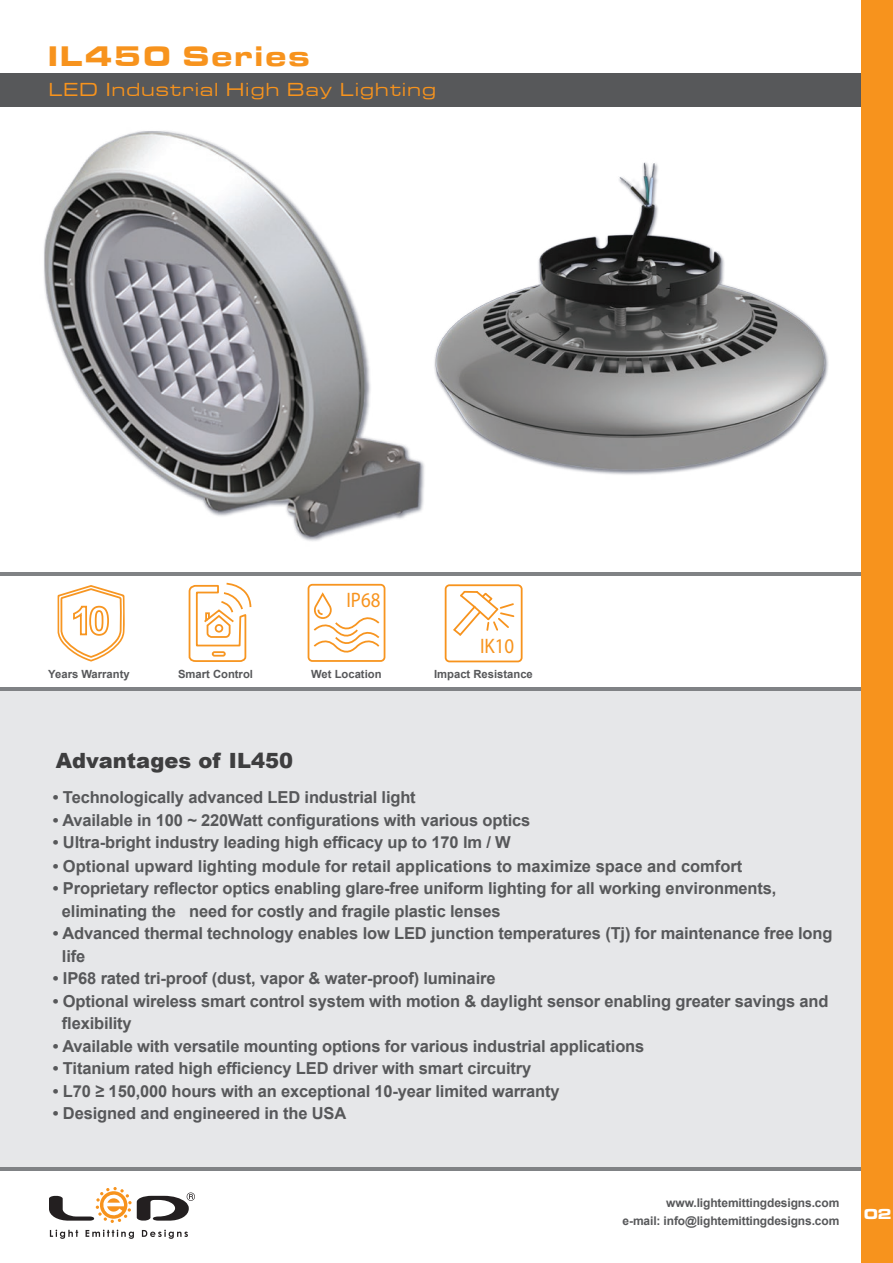
<style>
.page{position:relative;width:893px;height:1263px;background:#fff}
.page>*{position:absolute;margin:0;border:0;box-sizing:border-box;transform-origin:0 0}
.t1{font:29.25px "Microgramma D Bold Exte";letter-spacing:.1em;color:#f7931d}
.t2{font:900 21px "Arial";color:#3e3e3f}
.t3{font:21px "Myriad Pro";color:#f7931d;scale:.9 1}
.t4{font:19.5px "Microgramma D Medi Exte";letter-spacing:.1em;color:#f7931d}
.t5{font:700 16.5px/22.5px "Arial";letter-spacing:-.01em;color:#57585a}
.t6{font:15px "Microgramma D Bold Exte";color:#fff}
.t7{font:700 12px/18px "Arial";letter-spacing:-.01em;color:#57585a;text-align:right}
.t8{font:700 11.25px "Arial";color:#57585a}
</style>
<div class="page">
<div style="left:0;top:690px;width:862px;height:478px;background:#e6e7e9"></div>
<hr style="left:0;top:1168px;width:893px;height:3px;background:#808285">
<hr style="left:0;top:573px;width:893px;height:3px;background:#808285">
<hr style="left:0;top:687px;width:893px;height:3px;background:#808285">
<div style="left:0;top:73px;width:893px;height:34px;background:#57585a"></div>
<div style="left:862px;top:0;width:31px;height:1263px;background:#f7931d"></div>
<svg style="left:49px;top:1187px;width:146px;height:36px"></svg>
<svg style="left:50px;top:1229px;width:28px;height:10px"></svg>
<svg style="left:86px;top:1229px;width:48px;height:10px"></svg>
<svg style="left:142px;top:1229px;width:46px;height:10px"></svg>
<img style="left:11px;top:131px;width:435px;height:467px">
<img style="left:409px;top:158px;width:420px;height:331px">
<svg style="left:58px;top:585px;width:67px;height:77px"></svg>
<svg style="left:312px;top:590px;width:69px;height:63px"></svg>
<div style="left:308px;top:584px;width:77px;height:78px;border:2px solid #f79520;border-radius:4px"></div>
<svg style="left:453px;top:590px;width:62px;height:46px"></svg>
<div style="left:445px;top:584px;width:78px;height:78px;border:2px solid #f7931d;border-radius:4px"></div>
<svg style="left:188px;top:582px;width:64px;height:109px"></svg>
<h1 class="t1" style="left:49px;top:36px;width:262px">IL450 Series</h1>
<p class="t4" style="left:49px;top:77px;width:388px">LED Industrial High Bay Lighting</p>
<p class="t3" style="left:346px;top:587px;width:39px">IP68</p>
<p class="t8" style="left:48px;top:667px;width:83px">Years Warranty</p>
<p class="t8" style="left:311px;top:667px;width:72px">Wet Location</p>
<p class="t8" style="left:178px;top:667px;width:77px">Smart Control</p>
<p class="t3" style="left:480px;top:633px;width:39px">IK10</p>
<p class="t8" style="left:434px;top:667px;width:100px">Impact Resistance</p>
<p class="t2" style="left:56px;top:745px;width:239px">Advantages of IL450</p>
<p class="t5" style="left:53px;top:787px;width:364px">• Technologically advanced LED industrial light</p>
<p class="t5" style="left:53px;top:809px;width:479px">• Available in 100 ~ 220Watt configurations with various optics</p>
<p class="t5" style="left:53px;top:832px;width:459px">• Ultra-bright industry leading high efficacy up to 170 lm / W</p>
<p class="t5" style="left:53px;top:855px;width:691px">• Optional upward lighting module for retail applications to maximize space and comfort</p>
<p class="t5" style="left:62px;top:877px;width:716px;text-indent:-9px">• Proprietary reflector optics enabling glare-free uniform lighting for all working environments, eliminating the need for costly and fragile plastic lenses</p>
<p class="t5" style="left:62px;top:922px;width:772px;text-indent:-9px">• Advanced thermal technology enables low LED junction temperatures (Tj) for maintenance free long life</p>
<p class="t5" style="left:53px;top:967px;width:444px">• IP68 rated tri-proof (dust, vapor &amp; water-proof) luminaire</p>
<p class="t5" style="left:62px;top:990px;width:768px;text-indent:-9px">• Optional wireless smart control system with motion &amp; daylight sensor enabling greater savings and flexibility</p>
<p class="t5" style="left:53px;top:1035px;width:593px">• Available with versatile mounting options for various industrial applications</p>
<p class="t5" style="left:53px;top:1057px;width:480px">• Titanium rated high efficiency LED driver with smart circuitry</p>
<p class="t5" style="left:53px;top:1080px;width:508px">• L70 ≥ 150,000 hours with an exceptional 10-year limited warranty</p>
<p class="t5" style="left:53px;top:1103px;width:295px">• Designed and engineered in the USA</p>
<p class="t7" style="left:623px;top:1194px;width:218px">www.lightemittingdesigns.com<br>e-mail: info@lightemittingdesigns.com</p>
<p class="t6" style="left:864px;top:1204px;width:29px">02</p>
</div>
